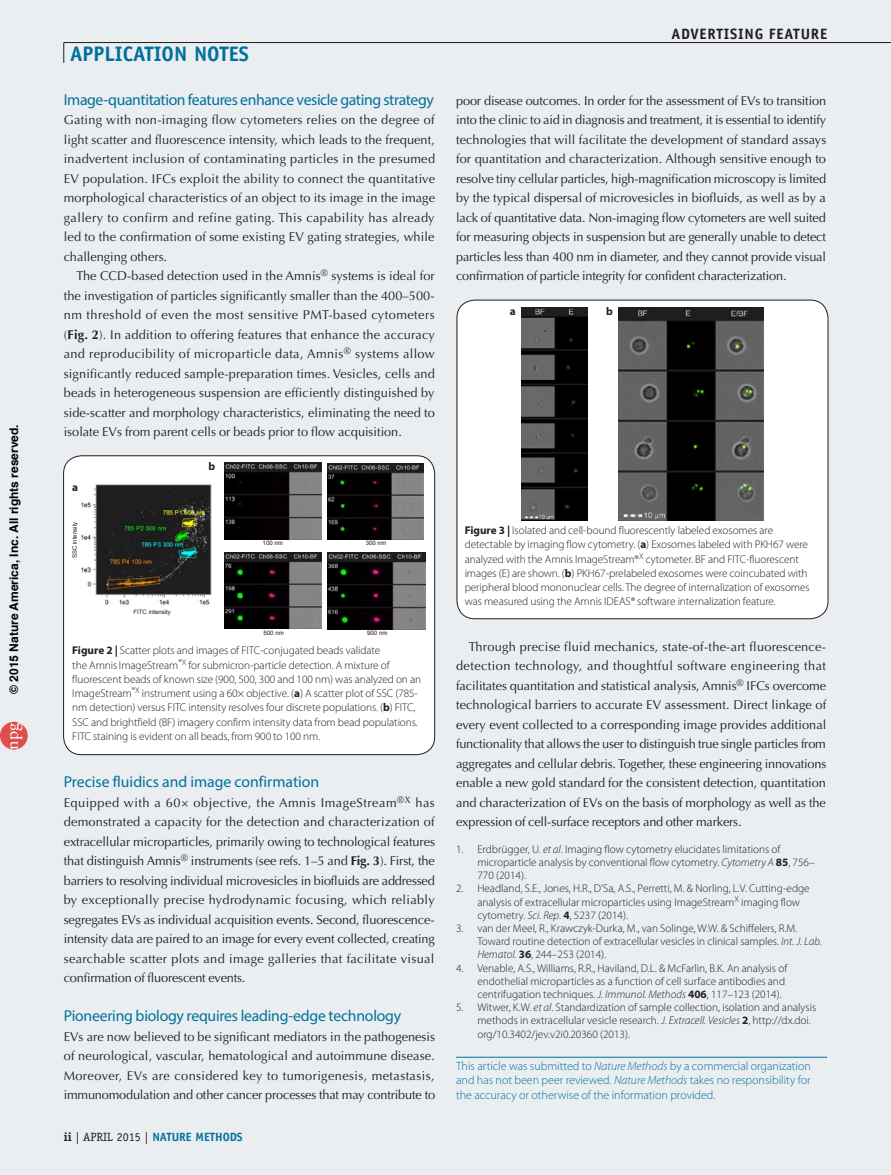
<style>
.page{position:relative;width:891px;height:1175px;background:#fff}
.page>*{position:absolute;margin:0;border:0;box-sizing:border-box;transform-origin:0 0}
.t1{font:700 21px "Officina Sans Std";color:#00719b}
.t2{font:18px "Adobe Garamond Pro";color:#fff}
.t3{font:15.75px "Myriad Pro";letter-spacing:-.015em;color:#00719b}
.t4{font:700 15px "Officina Sans Std";letter-spacing:.05em;color:#231f20}
.t5{font:12.75px/19.5px "Optima LT Std";letter-spacing:-.015em;color:#231f20;text-align:justify}
.t6{font:300 12px/14.2px "Myriad Pro";color:#00719b;text-align:justify}
.t7{font:700 12px "Helvetica";color:#000}
.t8{font:700 12px "Officina Sans Std";color:#00719b}
.t9{font:300 11.25px/14.2px "Myriad Pro";letter-spacing:-.005em;color:#231f20}
.t10{font:700 11.25px "Myriad Pro";color:#231f20}
.t11{font:6.15px "Arial";color:#231f20}
.s1{font-family:"Arial"}
.s2{font-weight:700}
.s3{font-family:"Officina Serif Std";color:#231f20}
.s4{font-family:"Officina Serif Std";font-weight:400;color:#231f20}
.s5{font-style:italic}
</style>
<div class="page">
<div style="left:0;top:0;width:891px;height:1174px;background:#eaeef1"></div>
<svg style="left:64px;top:43px;width:1px;height:20px"></svg>
<hr style="left:64px;top:42px;width:827px;height:1px;background:#231f20">
<hr style="left:456px;top:1057px;width:371px;height:1px;background:#00719b">
<div style="left:64px;top:456px;width:371px;height:298px;background:#fff;border-radius:18px"></div>
<div style="left:63px;top:455px;width:372px;height:300px;border:1px solid #231f20;border-radius:18px"></div>
<div style="left:457px;top:300px;width:371px;height:318px;background:#fff;border-radius:18px"></div>
<div style="left:457px;top:300px;width:371px;height:319px;border:1px solid #231f20;border-radius:18px"></div>
<img style="left:522px;top:307px;width:66px;height:213px">
<img style="left:618px;top:307px;width:146px;height:213px">
<img style="left:81px;top:484px;width:130px;height:121px">
<img style="left:224px;top:463px;width:97px;height:76px">
<img style="left:328px;top:464px;width:95px;height:75px">
<img style="left:224px;top:552px;width:98px;height:76px">
<img style="left:328px;top:552px;width:97px;height:77px">
<div style="left:0;top:722px;width:28px;height:27px;background:#df4e4a;border-radius:50%"></div>
<p class="t7" style="left:4px;top:693px;width:271px;rotate:-90deg">© 201<span class="s1">5</span> Nature America, Inc. All rights reserved.</p>
<h2 class="t2" style="left:1px;top:749px;width:28px;rotate:-90deg">npg</h2>
<h1 class="t1" style="left:70px;top:41px;width:180px">APPLICATION NOTES</h1>
<p class="t3" style="left:64px;top:90px;width:372px">Image-quantitation features enhance vesicle gating strategy</p>
<p class="t5" style="left:64px;top:110px;width:373px">Gating with non-imaging flow cytometers relies on the degree of light scatter and fluorescence intensity, which leads to the frequent, inadvertent inclusion of contaminating particles in the presumed EV population. IFCs exploit the ability to connect the quantitative morphological characteristics of an object to its image in the image gallery to confirm and refine gating. This capability has already led to the confirmation of some existing EV gating strategies, while challenging others.</p>
<p class="t5" style="left:64px;top:266px;width:373px;text-indent:13px">The CCD-based detection used in the Amnis<sup>®</sup> systems is ideal for the investigation of particles significantly smaller than the 400–500- nm threshold of even the most sensitive PMT-based cytometers (<span class="s2">Fig. 2</span>). In addition to offering features that enhance the accuracy and reproducibility of microparticle data, Amnis<sup>®</sup> systems allow significantly reduced sample-preparation times. Vesicles, cells and beads in heterogeneous suspension are efficiently distinguished by side-scatter and morphology characteristics, eliminating the need to isolate EVs from parent cells or beads prior to flow acquisition.</p>
<p class="t10" style="left:72px;top:479px;width:7px">a</p>
<p class="t11" style="left:71px;top:558px;width:38px;rotate:-90deg">SSC intensity</p>
<p class="t10" style="left:209px;top:459px;width:8px">b</p>
<p class="t11" style="left:133px;top:607px;width:39px">FITC intensity</p>
<p class="t11" style="left:263px;top:539px;width:22px">100 nm</p>
<p class="t11" style="left:366px;top:539px;width:22px">300 nm</p>
<p class="t11" style="left:264px;top:629px;width:22px">500 nm</p>
<p class="t11" style="left:367px;top:629px;width:22px">900 nm</p>
<p class="t9" style="left:72px;top:643px;width:350px"><span class="s2">Figure 2 |</span> Scatter plots and images of FITC-conjugated beads validate<br>the AmnisImageStream<sup>®X</sup> for submicron-particle detection. A mixture of fluorescent beads of known size (900, 500, 300 and 100 nm) was analyzed on an ImageStream<sup>®X</sup> instrument using a 60× objective. (<span class="s2">a</span>) A scatter plot of SSC (785- nm detection) versus FITC intensity resolves four discrete populations. (<span class="s2">b</span>) FITC, SSC and brightfield (BF) imagery confirm intensity data from bead populations.<br>FITC staining is evident on all beads, from 900 to 100 nm.</p>
<p class="t3" style="left:64px;top:772px;width:257px">Precise fluidics and image confirmation</p>
<p class="t5" style="left:64px;top:793px;width:373px">Equipped with a 60× objective, the Amnis ImageStream<sup>®X</sup> has demonstrated a capacity for the detection and characterization of extracellular microparticles, primarily owing to technological features that distinguish Amnis<sup>®</sup> instruments (see refs. 1–5 and <span class="s2">Fig. 3</span>). First, the barriers to resolving individual microvesicles in biofluids are addressed by exceptionally precise hydrodynamic focusing, which reliably segregates EVs as individual acquisition events. Second, fluorescence&shy;intensity data are paired to an image for every event collected, creating searchable scatter plots and image galleries that facilitate visual confirmation of fluorescent events.</p>
<p class="t3" style="left:64px;top:1006px;width:339px">Pioneering biology requires leading-edge technology</p>
<p class="t5" style="left:64px;top:1027px;width:373px">EVs are now believed to be significant mediators in the pathogenesis of neurological, vascular, hematological and autoimmune disease.<br>Moreover, EVs are considered key to tumorigenesis, metastasis, immunomodulation and other cancer processes that may contribute to</p>
<p class="t8" style="left:64px;top:1129px;width:180px"><span class="s3">ii</span> <span class="s4">| APRIL 2015 |</span> NATURE METHODS</p>
<p class="t4" style="left:671px;top:25px;width:157px">ADVERTISING FEATURE</p>
<p class="t5" style="left:456px;top:91px;width:372px">poor disease outcomes. In order for the assessment of EVs to transition into the clinic to aid in diagnosis and treatment, it is essential to identify technologies that will facilitate the development of standard assays for quantitation and characterization. Although sensitive enough to resolve tiny cellular particles, high-magnification microscopy is limited by the typical dispersal of microvesicles in biofluids, as well as by a lack of quantitative data. Non-imaging flow cytometers are well suited for measuring objects in suspension but are generally unable to detect particles less than 400 nm in diameter, and they cannot provide visual confirmation of particle integrity for confident characterization.</p>
<p class="t10" style="left:510px;top:304px;width:7px">a</p>
<p class="t10" style="left:606px;top:304px;width:8px">b</p>
<p class="t9" style="left:465px;top:523px;width:347px"><span class="s2">Figure 3 |</span> Isolated and cell-bound fluorescently labeled exosomes are detectable by imaging flow cytometry. (<span class="s2">a</span>) Exosomes labeled with PKH67 were analyzed with the Amnis ImageStream®<sup>X</sup> cytometer. BF and FITC-fluorescent images (E) are shown. (<span class="s2">b</span>) PKH67-prelabeled exosomes were coincubated with peripheral blood mononuclear cells. The degree of internalization of exosomes was measured using the Amnis IDEAS® software internalization feature.</p>
<p class="t5" style="left:456px;top:637px;width:372px;text-indent:13px">Through precise fluid mechanics, state-of-the-art fluorescence&shy;detection technology, and thoughtful software engineering that facilitates quantitation and statistical analysis, Amnis<sup>®</sup> IFCs overcome technological barriers to accurate EV assessment. Direct linkage of every event collected to a corresponding image provides additional functionality that allows the user to distinguish true single particles from aggregates and cellular debris. Together, these engineering innovations enable a new gold standard for the consistent detection, quantitation and characterization of EVs on the basis of morphology as well as the expression of cell-surface receptors and other markers.</p>
<p class="t9" style="left:477px;top:842px;width:339px;line-height:13.2px;text-indent:-21px">1. Erdbrügger, U. <span class="s5">et al</span>. Imaging flow cytometry elucidates limitations of microparticle analysis by conventional flow cytometry. <span class="s5">Cytometry A</span> <span class="s2">85</span>, 756–<br>770 (2014).</p>
<p class="t9" style="left:477px;top:882px;width:334px;line-height:13.2px;text-indent:-21px">2. Headland, S.E., Jones, H.R., D’Sa, A.S., Perretti, M. &amp; Norling, L.V. Cutting-edge analysis of extracellular microparticles using ImageStream<sup>X</sup> imaging flow cytometry. <span class="s5">Sci. Rep</span>. <span class="s2">4</span>, 5237 (2014).</p>
<p class="t9" style="left:477px;top:921px;width:346px;line-height:13.2px;text-indent:-21px">3. van der Meel, R., Krawczyk-Durka, M., van Solinge, W.W. &amp; Schiffelers, R.M.<br>Toward routine detection of extracellular vesicles in clinical samples. <span class="s5">Int. J. Lab.<br>Hematol.</span> <span class="s2">36</span>, 244–253 (2014).</p>
<p class="t9" style="left:477px;top:961px;width:311px;line-height:13.2px;text-indent:-21px">4. Venable, A.S., Williams, R.R., Haviland, D.L. &amp; McFarlin, B.K. An analysis of endothelial microparticles as a function of cell surface antibodies and centrifugation techniques. <span class="s5">J. Immunol. Methods</span> <span class="s2">406</span>, 117–123 (2014).</p>
<p class="t9" style="left:477px;top:1001px;width:340px;line-height:13.2px;text-indent:-21px">5. Witwer, K.W. <span class="s5">et al</span>. Standardization of sample collection, isolation and analysis methods in extracellular vesicle research. <span class="s5">J. Extracell. Vesicles</span> <span class="s2">2</span>, http://dx.doi. org/10.3402/jev.v2i0.20360 (2013).</p>
<p class="t6" style="left:456px;top:1059px;width:356px">This article was submitted to <span class="s5">Nature Methods</span> by a commercial organization and has not been peer reviewed. <span class="s5">Nature Methods</span> takes no responsibility for the accuracy or otherwise of the information provided.</p>
</div>
